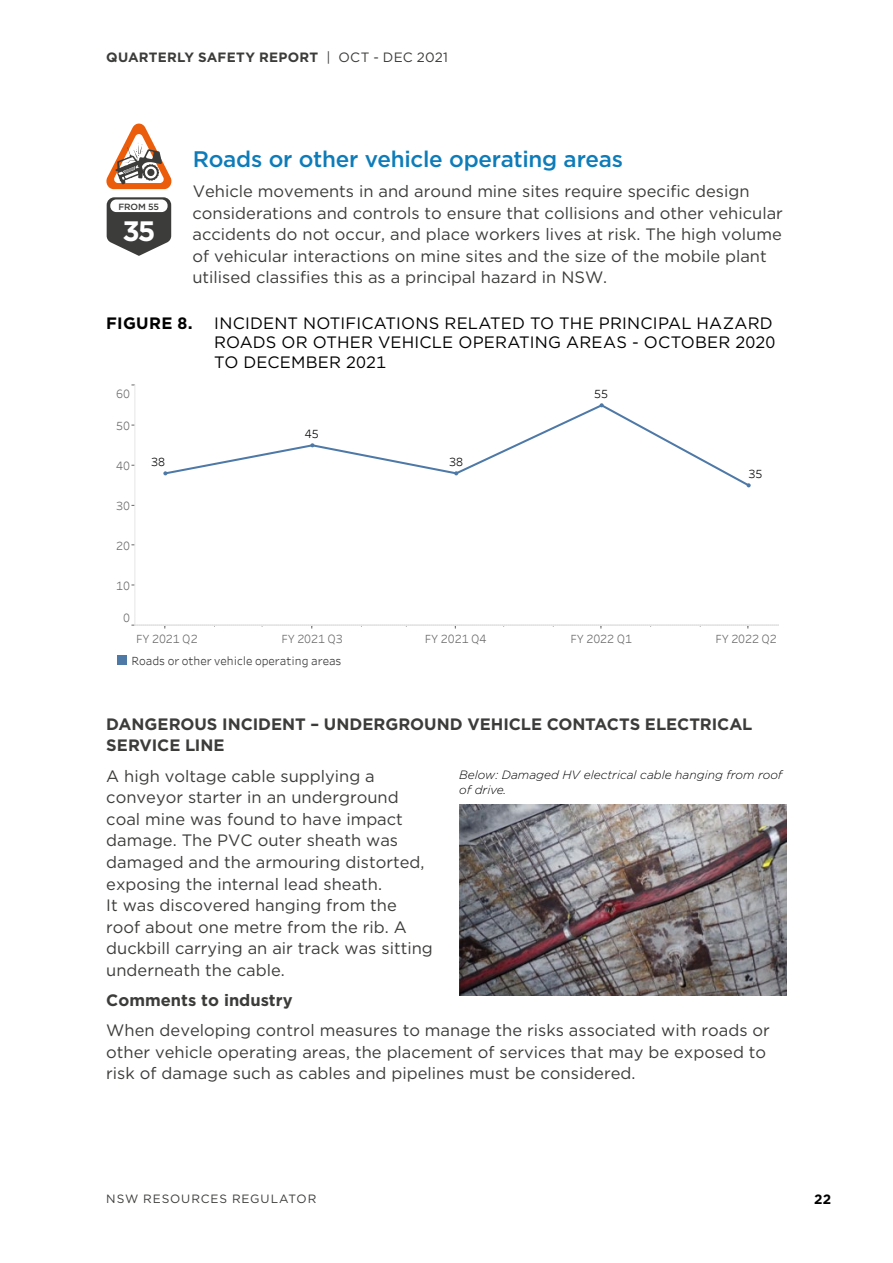
<style>
.page{position:relative;width:893px;height:1263px;background:#fff}
.page>*{position:absolute;margin:0;border:0;box-sizing:border-box;transform-origin:0 0}
.t1{font:700 28.05px "Gotham";color:#fff}
.H3{font:500 22.5px "Gotham";letter-spacing:-.01em;color:#0d7cb9}
.body{font:16.5px/21.6px "Gotham";color:#3c3c3b}
.Figures_-_ordered_li{font:16.5px/19.8px "Gotham";letter-spacing:.01em;color:#000}
.H4{font:700 16.5px/21px "Gotham";color:#3c3c3b}
.body-2{font:700 16.5px "Gotham";color:#3c3c3b}
.Figures_-_ordered_li-2{font:700 16.5px "Gotham";color:#000}
.t2{font:700 13.5px "Gotham";letter-spacing:.015em;color:#3c3c3b}
.t3{font:700 13.5px "Gotham";color:#000}
.t4{font:italic 300 12px/14.4px "Gotham";color:#000}
.t5{font:12px "Gotham";letter-spacing:.075em;color:#3c3c3b}
.t6{font:11.55px "Tableau Book 0 50";color:#666}
.t7{font:11.55px "Tableau Book 0 50";color:#333}
.t8{font:11.55px "Tableau Book 0 50";color:#000}
.t9{font:500 9px "Gotham";letter-spacing:-.01em;color:#3c3c3b}
.s1{font-weight:400}
.s2{font-weight:700}
</style>
<div class="page">
<svg style="left:131px;top:625px;width:618px;height:3px"></svg>
<svg style="left:164px;top:404px;width:586px;height:84px"></svg>
<svg style="left:163px;top:471px;width:4px;height:4px"></svg>
<svg style="left:310px;top:443px;width:4px;height:4px"></svg>
<svg style="left:454px;top:471px;width:4px;height:4px"></svg>
<svg style="left:600px;top:403px;width:4px;height:4px"></svg>
<svg style="left:747px;top:483px;width:4px;height:4px"></svg>
<hr style="left:135px;top:625px;width:643px;height:1px;background:#e6e6e6">
<hr style="left:135px;top:385px;width:1px;height:240px;background:#e6e6e6">
<div style="left:118px;top:655px;width:9px;height:9px;background:#4e79a7"></div>
<svg style="left:107px;top:197px;width:64px;height:59px"></svg>
<img style="left:459px;top:804px;width:328px;height:192px">
<svg style="left:106px;top:123px;width:66px;height:66px"></svg>
<p class="t2" style="left:106px;top:48px;width:343px">QUARTERLY SAFETY REPORT <span class="s1">| OCT - DEC 2021</span></p>
<p class="t9" style="left:118px;top:201px;width:42px">FROM 55</p>
<p class="t1" style="left:123px;top:212px;width:34px">35</p>
<p class="H3" style="left:193px;top:144px;width:432px">Roads or other vehicle operating areas</p>
<p class="body" style="left:192px;top:180px;width:592px">Vehicle movements in and around mine sites require specific design considerations and controls to ensure that collisions and other vehicular accidents do not occur, and place workers lives at risk. The high volume of vehicular interactions on mine sites and the size of the mobile plant utilised classifies this as a principal hazard in NSW.</p>
<p class="Figures_-_ordered_li-2" style="left:106px;top:312px;width:23px">Figure</p>
<p class="Figures_-_ordered_li" style="left:214px;top:313px;width:563px;text-indent:-37px"><span class="s2">8.</span> INCIDENT NOTIFICATIONS RELATED TO THE PRINCIPAL HAZARD<br>ROADS OR OTHER VEHICLE OPERATING AREAS - OCTOBER 2020<br>TO DECEMBER 2021</p>
<p class="t6" style="left:116px;top:385px;width:15px">60</p>
<p class="t6" style="left:116px;top:417px;width:15px">50</p>
<p class="t6" style="left:116px;top:457px;width:15px">40</p>
<p class="t6" style="left:116px;top:497px;width:15px">30</p>
<p class="t6" style="left:116px;top:537px;width:15px">20</p>
<p class="t6" style="left:116px;top:577px;width:15px">10</p>
<p class="t6" style="left:123px;top:609px;width:8px">0</p>
<p class="t8" style="left:305px;top:425px;width:15px">45</p>
<p class="t8" style="left:151px;top:453px;width:15px">38</p>
<p class="t8" style="left:449px;top:453px;width:15px">38</p>
<p class="t8" style="left:594px;top:385px;width:15px">55</p>
<p class="t8" style="left:749px;top:465px;width:15px">35</p>
<p class="t6" style="left:136px;top:630px;width:63px">FY 2021 Q2</p>
<p class="t6" style="left:281px;top:630px;width:63px">FY 2021 Q3</p>
<p class="t6" style="left:425px;top:630px;width:63px">FY 2021 Q4</p>
<p class="t6" style="left:570px;top:630px;width:63px">FY 2022 Q1</p>
<p class="t6" style="left:715px;top:630px;width:63px">FY 2022 Q2</p>
<p class="t7" style="left:131px;top:652px;width:212px">Roads or other vehicle operating areas</p>
<p class="H4" style="left:106px;top:714px;width:648px">DANGEROUS INCIDENT – UNDERGROUND VEHICLE CONTACTS ELECTRICAL<br>SERVICE LINE</p>
<p class="body" style="left:106px;top:764px;width:328px">A high voltage cable supplying a conveyor starter in an underground coal mine was found to have impact damage. The PVC outer sheath was damaged and the armouring distorted, exposing the internal lead sheath.<br>It was discovered hanging from the roof about one metre from the rib. A duckbill carrying an air track was sitting underneath the cable.</p>
<p class="body-2" style="left:106px;top:989px;width:188px">Comments to industry</p>
<p class="body" style="left:106px;top:1019px;width:665px">When developing control measures to manage the risks associated with roads or other vehicle operating areas, the placement of services that may be exposed to risk of damage such as cables and pipelines must be considered.</p>
<p class="t4" style="left:459px;top:767px;width:324px">Below: Damaged HV electrical cable hanging from roof of drive.</p>
<p class="t5" style="left:106px;top:1191px;width:212px">NSW RESOURCES REGULATOR</p>
<p class="t3" style="left:814px;top:1190px;width:19px">22</p>
</div>
